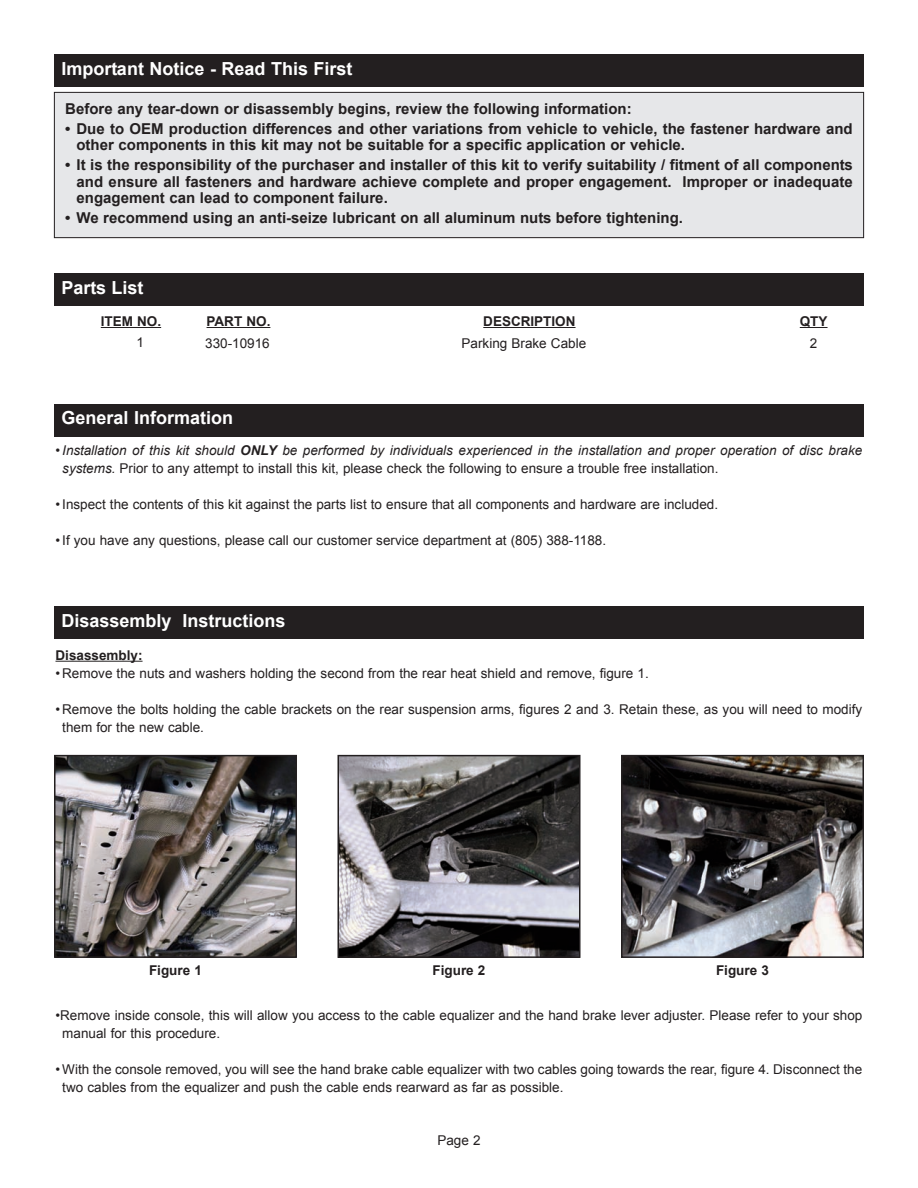
<style>
.page{position:relative;width:918px;height:1188px;background:#fff}
.page>*{position:absolute;margin:0;border:0;box-sizing:border-box;transform-origin:0 0}
.t1{font:700 18px "Arial";color:#fff}
.t2{font:700 15px/16.5px "Arial";color:#231f20}
.t3{font:13.5px/18px "Arial";color:#231f20}
.t4{font:italic 13.5px/18px "Arial";color:#231f20}
.t5{font:700 13.5px "Arial";color:#231f20}
.s1{font-style:normal}
.s2{font-weight:700}
</style>
<div class="page">
<div style="left:54px;top:273px;width:810px;height:33px;background:#231f20"></div>
<hr style="left:101px;top:327px;width:60px;height:1px;background:#231f20">
<hr style="left:207px;top:327px;width:63px;height:1px;background:#231f20">
<hr style="left:483px;top:327px;width:93px;height:1px;background:#231f20">
<svg style="left:800px;top:327px;width:28px;height:1px"></svg>
<div style="left:54px;top:54px;width:810px;height:32px;background:#231f20"></div>
<div style="left:54px;top:92px;width:810px;height:146px;background:#e6e7e9"></div>
<div style="left:54px;top:92px;width:810px;height:146px;border:1px solid #231f20"></div>
<div style="left:54px;top:404px;width:810px;height:32px;background:#231f20"></div>
<div style="left:54px;top:606px;width:810px;height:32px;background:#231f20"></div>
<hr style="left:56px;top:661px;width:87px;height:1px;background:#231f20">
<img style="left:57px;top:758px;width:237px;height:197px">
<div style="left:54px;top:755px;width:243px;height:203px;border:2px solid #231f20"></div>
<img style="left:341px;top:758px;width:237px;height:197px">
<div style="left:338px;top:755px;width:243px;height:203px;border:2px solid #231f20"></div>
<img style="left:624px;top:758px;width:237px;height:197px">
<div style="left:621px;top:755px;width:243px;height:203px;border:2px solid #231f20"></div>
<h1 class="t1" style="left:62px;top:58px;width:293px">Important Notice - Read This First</h1>
<p class="t2" style="left:65px;top:101px;width:568px">Before any tear-down or disassembly begins, review the following information:</p>
<p class="t2" style="left:77px;top:120px;width:778px;text-indent:-11px">• Due to OEM production differences and other variations from vehicle to vehicle, the fastener hardware and other components in this kit may not be suitable for a specific application or vehicle.</p>
<p class="t2" style="left:77px;top:157px;width:778px;text-align:justify;text-indent:-11px">• It is the responsibility of the purchaser and installer of this kit to verify suitability / fitment of all components and ensure all fasteners and hardware achieve complete and proper engagement. Improper or inadequate engagement can lead to component failure.</p>
<p class="t2" style="left:65px;top:209px;width:619px">• We recommend using an anti-seize lubricant on all aluminum nuts before tightening.</p>
<h1 class="t1" style="left:62px;top:278px;width:84px">Parts List</h1>
<p class="t5" style="left:101px;top:314px;width:62px">ITEM NO.</p>
<p class="t5" style="left:207px;top:314px;width:65px">PART NO.</p>
<p class="t5" style="left:483px;top:314px;width:94px">DESCRIPTION</p>
<p class="t5" style="left:800px;top:314px;width:29px">QTY</p>
<p class="t3" style="left:137px;top:334px;width:9px">1</p>
<p class="t3" style="left:205px;top:334px;width:66px">330-10916</p>
<p class="t3" style="left:462px;top:334px;width:126px">Parking Brake Cable</p>
<p class="t3" style="left:810px;top:334px;width:9px">2</p>
<h1 class="t1" style="left:62px;top:408px;width:173px">General Information</h1>
<p class="t4" style="left:62px;top:442px;width:802px;text-indent:-7px"><span class="s1">•</span>Installation of this kit should <span class="s2">ONLY</span> be performed by individuals experienced in the installation and proper operation of disc brake systems. <span class="s1">Prior to any attempt to install this kit, please check the following to ensure a trouble free installation.</span></p>
<p class="t3" style="left:56px;top:496px;width:664px">• Inspect the contents of this kit against the parts list to ensure that all components and hardware are included.</p>
<p class="t3" style="left:56px;top:532px;width:552px">• If you have any questions, please call our customer service department at (805) 388-1188.</p>
<h1 class="t1" style="left:62px;top:610px;width:226px">Disassembly Instructions</h1>
<p class="t5" style="left:56px;top:647px;width:89px">Disassembly:</p>
<p class="t3" style="left:56px;top:664px;width:595px">• Remove the nuts and washers holding the second from the rear heat shield and remove, figure 1.</p>
<p class="t3" style="left:62px;top:700px;width:802px;text-indent:-7px">• Remove the bolts holding the cable brackets on the rear suspension arms, figures 2 and 3. Retain these, as you will need to modify them for the new cable.</p>
<p class="t5" style="left:149px;top:963px;width:54px">Figure 1</p>
<p class="t5" style="left:433px;top:963px;width:54px">Figure 2</p>
<p class="t5" style="left:716px;top:963px;width:54px">Figure 3</p>
<p class="t3" style="left:62px;top:1006px;width:802px;text-indent:-7px">•Remove inside console, this will allow you access to the cable equalizer and the hand brake lever adjuster. Please refer to your shop manual for this procedure.</p>
<p class="t3" style="left:62px;top:1060px;width:802px;text-indent:-7px">•With the console removed, you will see the hand brake cable equalizer with two cables going towards the rear, figure 4. Disconnect the two cables from the equalizer and push the cable ends rearward as far as possible.</p>
<p class="t3" style="left:437px;top:1132px;width:45px">Page 2</p>
</div>
